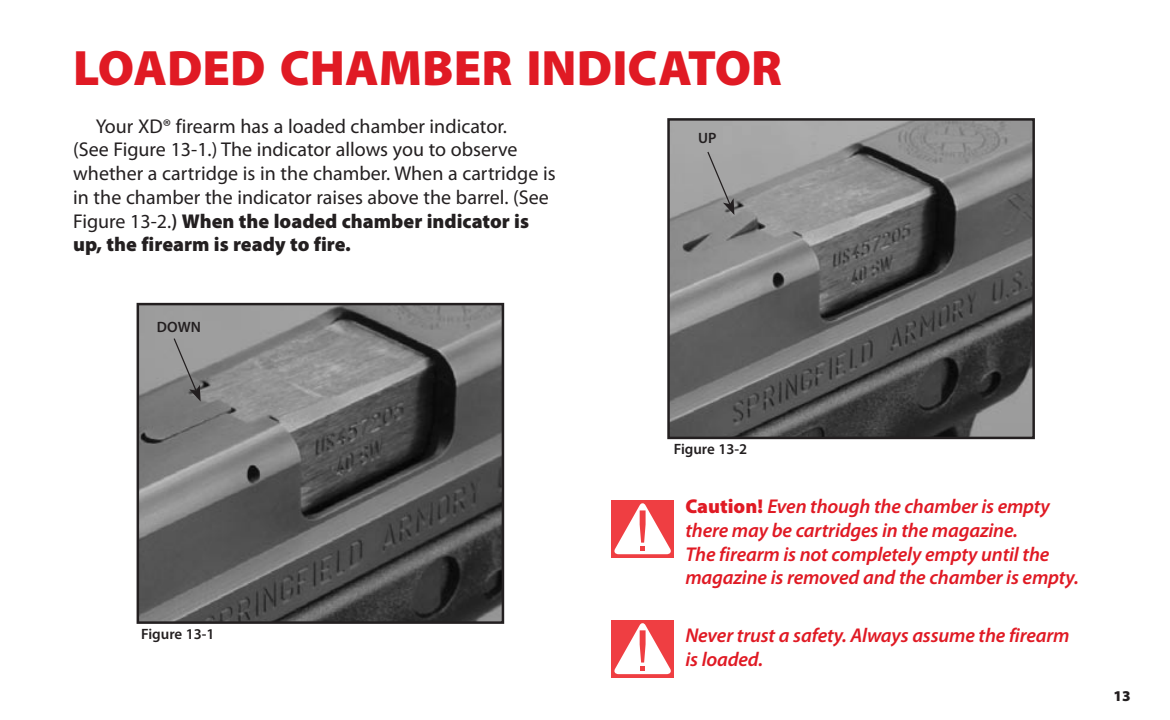
<style>
.page{position:relative;width:1170px;height:720px;background:#fff}
.page>*{position:absolute;margin:0;border:0;box-sizing:border-box;transform-origin:0 0}
.t1{font:900 50px "Myriad Pro";color:#e01a24}
.t2{font:20px/23.8px "Myriad Pro";color:#231f20}
.t3{font:italic 600 20px/23.8px "Myriad Pro";letter-spacing:-.01em;color:#e01a24}
.t4{font:600 15px "Myriad Pro";color:#231f20}
.t5{font:900 15px "Myriad Pro";color:#231f20}
.s1{font-weight:600}
.s2{font-weight:900}
.s3{font-weight:900;font-style:normal}
</style>
<div class="page">
<svg style="left:611px;top:500px;width:62px;height:57px"></svg>
<svg style="left:613px;top:503px;width:59px;height:51px"></svg>
<img style="left:140px;top:306px;width:361px;height:315px">
<div style="left:137px;top:303px;width:367px;height:321px;border:2px solid #231f20"></div>
<svg style="left:173px;top:337px;width:28px;height:65px;background:#858585"></svg>
<img style="left:670px;top:121px;width:362px;height:315px">
<div style="left:667px;top:118px;width:368px;height:321px;border:2px solid #231f20"></div>
<svg style="left:706px;top:150px;width:28px;height:65px;background:#959495"></svg>
<svg style="left:611px;top:620px;width:62px;height:57px"></svg>
<svg style="left:613px;top:622px;width:59px;height:52px"></svg>
<h1 class="t1" style="left:73px;top:35px;width:710px">LOADED CHAMBER INDICATOR</h1>
<p class="t2" style="left:73px;top:114px;width:484px;text-indent:22px">Your XD® firearm has a loaded chamber indicator.<br>(See Figure 13-1.) The indicator allows you to observe whether a cartridge is in the chamber. When a cartridge is in the chamber the indicator raises above the barrel. (See Figure 13-2.<span class="s1">)</span> <span class="s2">When the loaded chamber indicator is up, the firearm is ready to fire.</span></p>
<p class="t4" style="left:157px;top:318px;width:45px">DOWN</p>
<p class="t4" style="left:698px;top:129px;width:20px">UP</p>
<p class="t4" style="left:141px;top:624px;width:75px">Figure 13-1</p>
<p class="t4" style="left:674px;top:439px;width:75px">Figure 13-2</p>
<p class="t3" style="left:685px;top:494px;width:395px"><span class="s3">Caution!</span> Even though the chamber is empty there may be cartridges in the magazine.<br>The firearm is not completely empty until the magazine is removed and the chamber is empty.</p>
<p class="t3" style="left:685px;top:623px;width:386px">Never trust a safety. Always assume the firearm is loaded.</p>
<p class="t5" style="left:1114px;top:686px;width:19px">13</p>
</div>
